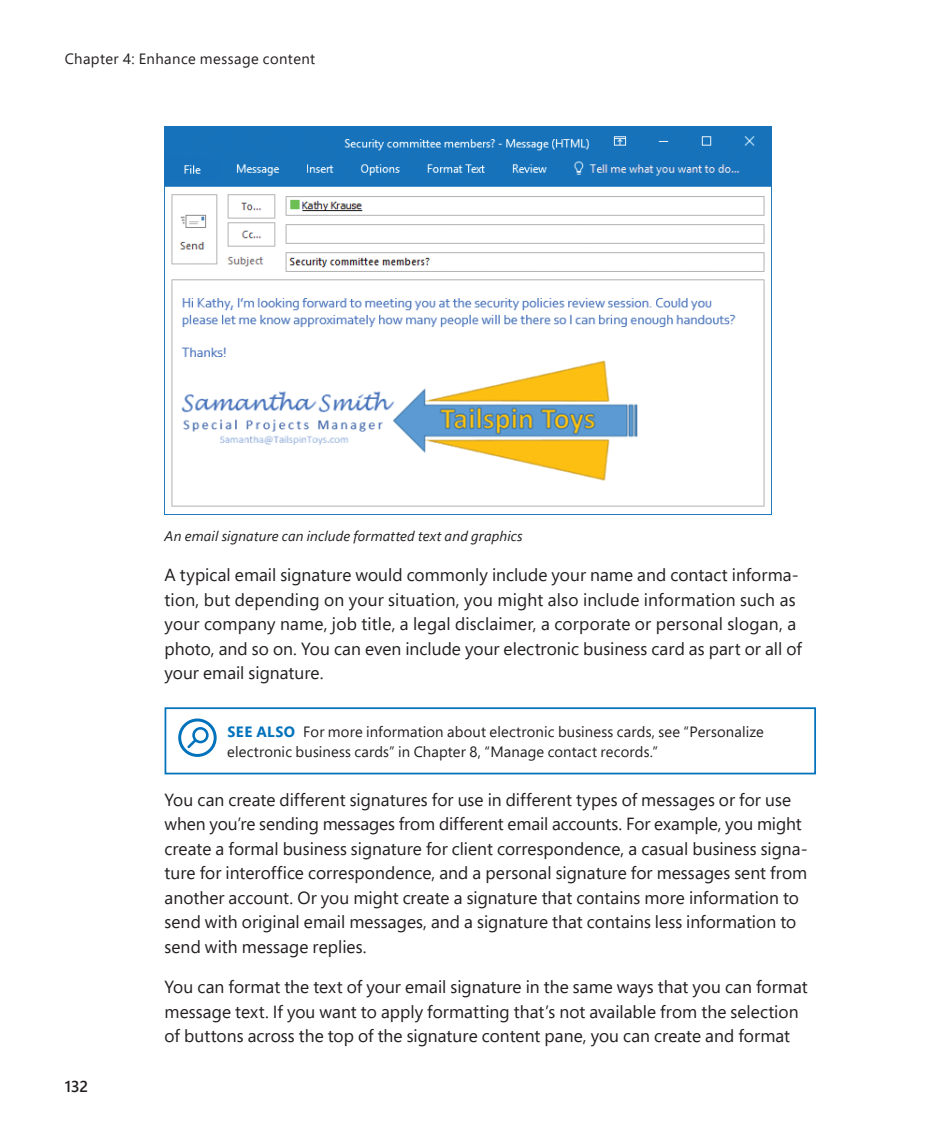
<style>
.page{position:relative;width:931px;height:1135px;background:#fff}
.page>*{position:absolute;margin:0;border:0;box-sizing:border-box;transform-origin:0 0}
.t1{font:17.5px/24.5px "Segoe Pro";color:#231f20}
.t2{font:600 15.75px "Segoe Pro";color:#231f20}
.t3{font:14.88px/20.1px "Segoe Pro";letter-spacing:.01em;color:#231f20}
.t4{font:14.88px "Segoe Pro";letter-spacing:.03em;color:#231f20}
.t5{font:italic 14px "Segoe Pro";letter-spacing:.01em;color:#231f20}
.s1{font-weight:700;color:#0072bc}
</style>
<div class="page">
<img style="left:164px;top:126px;width:607px;height:389px">
<div style="left:178px;top:718px;width:39px;height:39px;border:3px solid #0072bc;border-radius:50%"></div>
<svg style="left:187px;top:727px;width:21px;height:21px"></svg>
<div style="left:164px;top:707px;width:651px;height:67px;border:2px solid #0072bc"></div>
<p class="t4" style="left:65px;top:49px;width:252px">Chapter 4: Enhance message content</p>
<p class="t5" style="left:164px;top:526px;width:359px">An email signature can include formatted text and graphics</p>
<p class="t1" style="left:164px;top:562px;width:638px">A typical email signature would commonly include your name and contact informa&shy;tion, but depending on your situation, you might also include information such as your company name, job title, a legal disclaimer, a corporate or personal slogan, a photo, and so on. You can even include your electronic business card as part or all of your email signature.</p>
<p class="t2" style="left:65px;top:1076px;width:25px">132</p>
<p class="t3" style="left:227px;top:721px;width:538px"><span class="s1">SEE ALSO</span> For more information about electronic business cards, see “Personalize electronic business cards” in Chapter 8, “Manage contact records.”</p>
<p class="t1" style="left:164px;top:787px;width:644px">You can create different signatures for use in different types of messages or for use when you’re sending messages from different email accounts. For example, you might create a formal business signature for client correspondence, a casual business signa&shy;ture for interoffice correspondence, and a personal signature for messages sent from another account. Or you might create a signature that contains more information to send with original email messages, and a signature that contains less information to send with message replies.</p>
<p class="t1" style="left:164px;top:974px;width:644px">You can format the text of your email signature in the same ways that you can format message text. If you want to apply formatting that’s not available from the selection of buttons across the top of the signature content pane, you can create and format</p>
</div>
